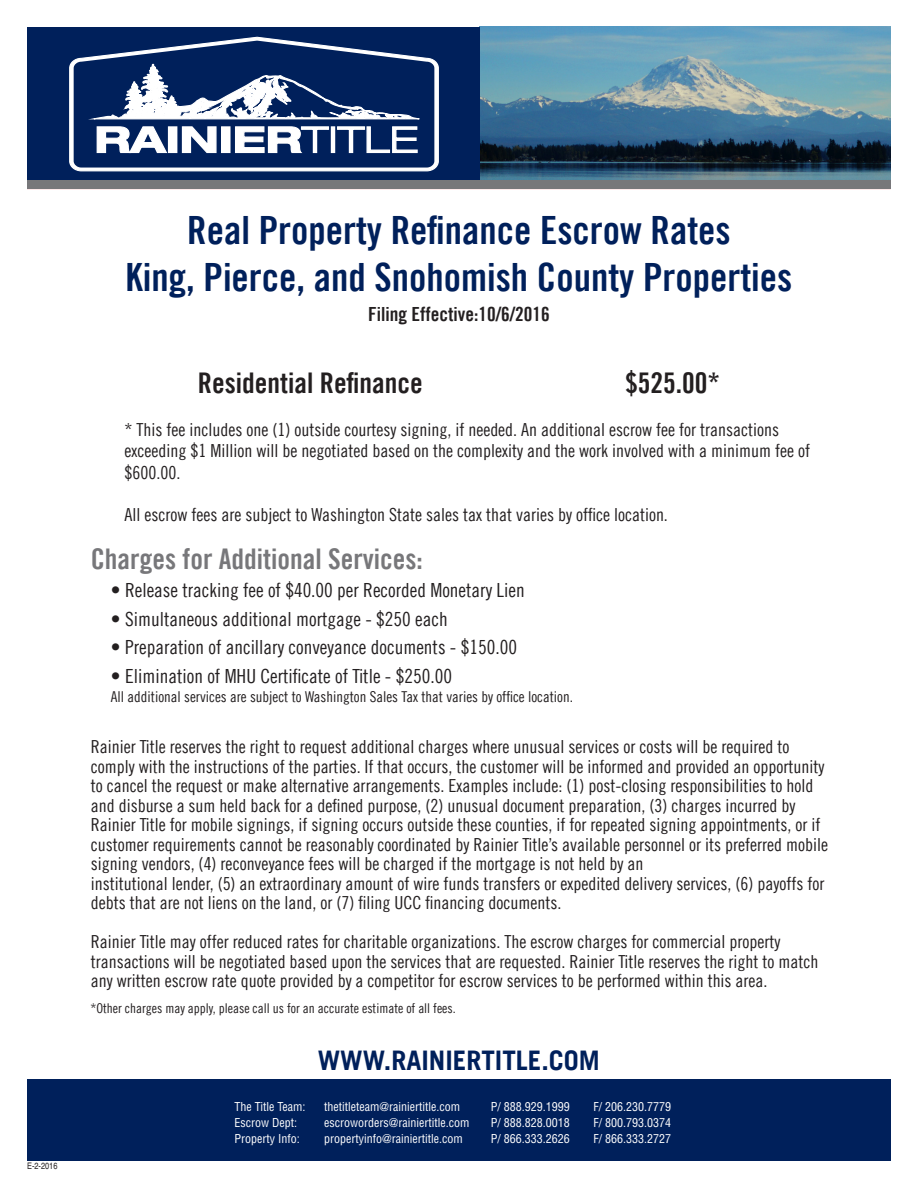
<style>
.page{position:relative;width:918px;height:1188px;background:#fff}
.page>*{position:absolute;margin:0;border:0;box-sizing:border-box;transform-origin:0 0}
.t1{font:39px "Trade Gothic Bold Cond Twenty";color:#00205b}
.t2{font:28.5px "Trade Gothic Bold Cond Twenty";color:#77777a}
.t3{font:28.5px "Trade Gothic Bold Cond Twenty";color:#231f20}
.t4{font:700 27px "Trade Gothic";color:#00205b}
.t5{font:19.5px "Trade Gothic Cond Eighteen";color:#231f20}
.t6{font:19.5px "Trade Gothic Bold Cond Twenty";color:#231f20}
.t7{font:18px/21.6px "Trade Gothic Cond Eighteen";color:#231f20}
.t8{font:15px "Trade Gothic Cond Eighteen";color:#231f20}
.t9{font:13.5px "Trade Gothic Cond Eighteen";color:#231f20}
.t10{font:condensed 12px "Helvetica";color:#fff}
.t11{font:condensed 9px "Helvetica";color:#231f20}
</style>
<div class="page">
<img style="left:480px;top:27px;width:411px;height:154px">
<div style="left:27px;top:27px;width:453px;height:154px;background:#00205b"></div>
<div style="left:27px;top:181px;width:864px;height:8px;background:#77777a"></div>
<div style="left:27px;top:1080px;width:864px;height:81px;background:#00205b"></div>
<svg style="left:69px;top:37px;width:370px;height:134px"></svg>
<svg style="left:93px;top:59px;width:328px;height:95px"></svg>
<p class="t11" style="left:27px;top:1160px;width:32px">E-2-2016</p>
<p class="t1" style="left:187px;top:207px;width:545px">Real Property Refinance Escrow Rates</p>
<p class="t1" style="left:126px;top:253px;width:668px">King, Pierce, and Snohomish County Properties</p>
<p class="t6" style="left:368px;top:302px;width:183px">Filing Effective:10/6/2016</p>
<p class="t3" style="left:198px;top:365px;width:226px">Residential Refinance</p>
<p class="t3" style="left:625px;top:365px;width:96px">$525.00*</p>
<p class="t7" style="left:124px;top:418px;width:687px">* This fee includes one (1) outside courtesy signing, if needed. An additional escrow fee for transactions exceeding $1 Million will be negotiated based on the complexity and the work involved with a minimum fee of $600.00.</p>
<p class="t7" style="left:124px;top:504px;width:545px">All escrow fees are subject to Washington State sales tax that varies by office location.</p>
<p class="t2" style="left:91px;top:541px;width:334px">Charges for Additional Services:</p>
<p class="t5" style="left:111px;top:579px;width:415px">• Release tracking fee of $40.00 per Recorded Monetary Lien</p>
<p class="t5" style="left:111px;top:607px;width:338px">• Simultaneous additional mortgage - $250 each</p>
<p class="t5" style="left:111px;top:636px;width:408px">• Preparation of ancillary conveyance documents - $150.00</p>
<p class="t5" style="left:111px;top:664px;width:343px">• Elimination of MHU Certificate of Title - $250.00</p>
<p class="t8" style="left:111px;top:687px;width:464px">All additional services are subject to Washington Sales Tax that varies by office location.</p>
<p class="t7" style="left:91px;top:736px;width:700px">Rainier Title reserves the right to request additional charges where unusual services or costs will be required to</p>
<p class="t7" style="left:91px;top:755px;width:735px">comply with the instructions of the parties. If that occurs, the customer will be informed and provided an opportunity</p>
<p class="t7" style="left:91px;top:775px;width:724px">to cancel the request or make alternative arrangements. Examples include: (1) post-closing responsibilities to hold</p>
<p class="t7" style="left:91px;top:794px;width:706px">and disburse a sum held back for a defined purpose, (2) unusual document preparation, (3) charges incurred by</p>
<p class="t7" style="left:91px;top:814px;width:731px">Rainier Title for mobile signings, if signing occurs outside these counties, if for repeated signing appointments, or if</p>
<p class="t7" style="left:91px;top:833px;width:739px">customer requirements cannot be reasonably coordinated by Rainier Title’s available personnel or its preferred mobile</p>
<p class="t7" style="left:91px;top:853px;width:554px">signing vendors, (4) reconveyance fees will be charged if the mortgage is not held by an</p>
<p class="t7" style="left:91px;top:872px;width:735px">institutional lender, (5) an extraordinary amount of wire funds transfers or expedited delivery services, (6) payoffs for</p>
<p class="t7" style="left:91px;top:892px;width:472px">debts that are not liens on the land, or (7) filing UCC financing documents.</p>
<p class="t7" style="left:91px;top:932px;width:729px;line-height:19.5px">Rainier Title may offer reduced rates for charitable organizations. The escrow charges for commercial property transactions will be negotiated based upon the services that are requested. Rainier Title reserves the right to match any written escrow rate quote provided by a competitor for escrow services to be performed within this area.</p>
<p class="t9" style="left:90px;top:1000px;width:367px">*Other charges may apply, please call us for an accurate estimate of all fees.</p>
<p class="t4" style="left:318px;top:1044px;width:284px">WWW.RAINIERTITLE.COM</p>
<p class="t10" style="left:234px;top:1099px;width:73px">The Title Team:</p>
<p class="t10" style="left:324px;top:1099px;width:137px">thetitleteam@rainiertitle.com</p>
<p class="t10" style="left:491px;top:1099px;width:81px">P/ 888.929.1999</p>
<p class="t10" style="left:594px;top:1099px;width:79px">F/ 206.230.7779</p>
<p class="t10" style="left:234px;top:1115px;width:64px">Escrow Dept:</p>
<p class="t10" style="left:324px;top:1115px;width:147px">escroworders@rainiertitle.com</p>
<p class="t10" style="left:491px;top:1115px;width:81px">P/ 888.828.0018</p>
<p class="t10" style="left:594px;top:1115px;width:79px">F/ 800.793.0374</p>
<p class="t10" style="left:234px;top:1131px;width:67px">Property Info:</p>
<p class="t10" style="left:324px;top:1131px;width:140px">propertyinfo@rainiertitle.com</p>
<p class="t10" style="left:491px;top:1131px;width:81px">P/ 866.333.2626</p>
<p class="t10" style="left:594px;top:1131px;width:79px">F/ 866.333.2727</p>
</div>
